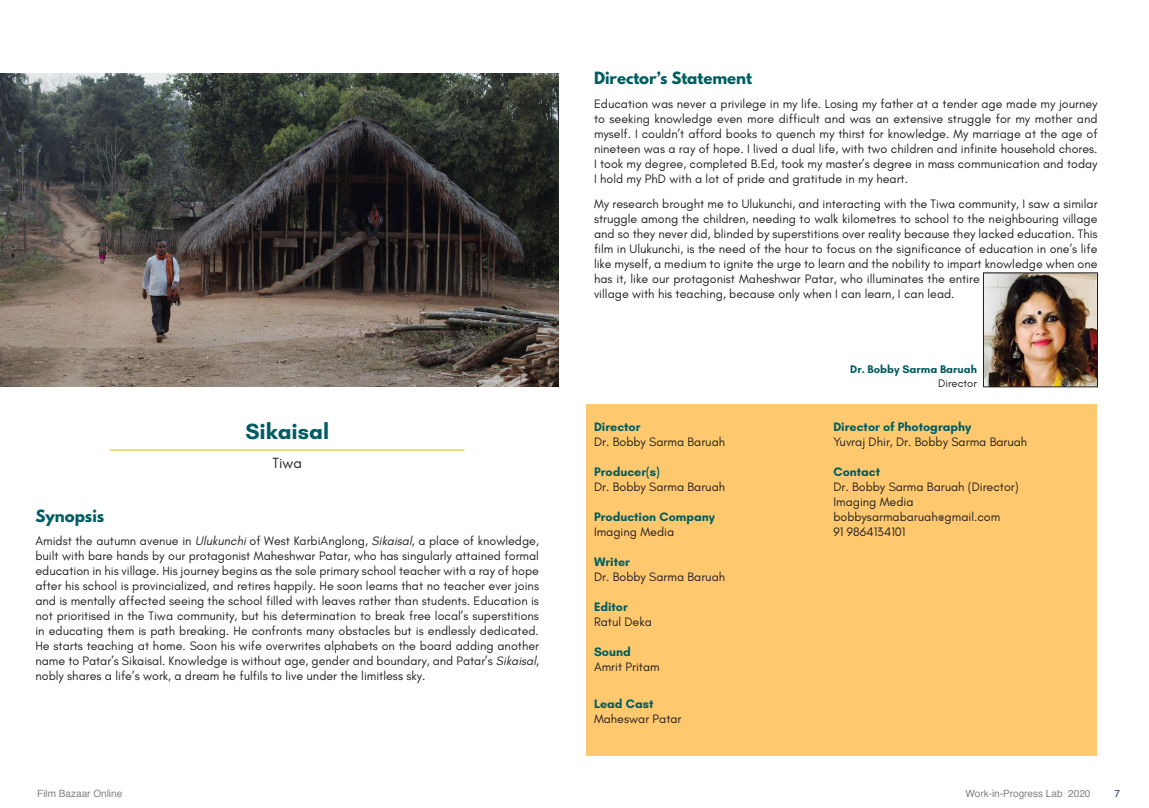
<style>
.page{position:relative;width:1149px;height:808px;background:#fff}
.page>*{position:absolute;margin:0;border:0;box-sizing:border-box;transform-origin:0 0}
.t1{font:700 22.5px "Glacial Indifference";color:#005d61}
.t2{font:700 15px "League Spartan";color:#005d61}
.t3{font:15px "Glacial Indifference";color:#231f20}
.t4{font:12.5px/15px "Glacial Indifference";color:#231f20;text-align:justify}
.t5{font:700 12.5px "Glacial Indifference";color:#005d61}
.t6{font:700 11.25px "Glacial Indifference";color:#005d61}
.t7{font:11.25px "Glacial Indifference";color:#231f20}
.t8{font:10px "Helvetica";color:#808285}
.t9{font:10px "Helvetica";color:#202a7e}
.s1{font-style:italic}
</style>
<div class="page">
<div style="left:586px;top:405px;width:510px;height:351px;background:#fec86f"></div>
<img style="left:985px;top:275px;width:110px;height:110px">
<div style="left:983px;top:273px;width:114px;height:114px;border:1px solid #231f20"></div>
<img style="left:0;top:73px;width:558px;height:314px">
<hr style="left:110px;top:450px;width:354px;height:1px;background:#faaf18">
<p class="t2" style="left:594px;top:66px;width:159px">Director’s Statement</p>
<p class="t4" style="left:594px;top:96px;width:505px">Education was never a privilege in my life. Losing my father at a tender age made my journey to seeking knowledge even more difficult and was an extensive struggle for my mother and myself. I couldn’t afford books to quench my thirst for knowledge. My marriage at the age of nineteen was a ray of hope. I lived a dual life, with two children and infinite household chores.<br>I took my degree, completed B.Ed, took my master’s degree in mass communication and today I hold my PhD with a lot of pride and gratitude in my heart.</p>
<p class="t4" style="left:594px;top:197px;width:505px;text-align:left">My research brought me to Ulukunchi, and interacting with the Tiwa community, I saw a similar struggle among the children, needing to walk kilometres to school to the neighbouring village and so they never did, blinded by superstitions over reality because they lacked education. This film in Ulukunchi, is the need of the hour to focus on the significance of education in one’s life like myself, a medium to ignite the urge to learn and the nobility to impart knowledge when one has it, like our protagonist Maheshwar Patar, who illuminates the entire<br>village with his teaching, because only when I can learn, I can lead.</p>
<h1 class="t1" style="left:245px;top:417px;width:85px">Sikaisal</h1>
<p class="t2" style="left:35px;top:504px;width:70px">Synopsis</p>
<p class="t3" style="left:272px;top:455px;width:31px">Tiwa</p>
<p class="t4" style="left:35px;top:534px;width:505px">Amidst the autumn avenue in <span class="s1">Ulukunchi</span> of West KarbiAnglong, <span class="s1">Sikaisal</span>, a place of knowledge, built with bare hands by our protagonist Maheshwar Patar, who has singularly attained formal education in his village. His journey begins as the sole primary school teacher with a ray of hope after his school is provincialized, and retires happily. He soon learns that no teacher ever joins and is mentally affected seeing the school filled with leaves rather than students. Education is not prioritised in the Tiwa community, but his determination to break free local’s superstitions in educating them is path breaking. He confronts many obstacles but is endlessly dedicated.<br>He starts teaching at home. Soon his wife overwrites alphabets on the board adding another name to Patar’s Sikaisal. Knowledge is without age, gender and boundary, and Patar’s <span class="s1">Sikaisal</span>, nobly shares a life’s work, a dream he fulfils to live under the limitless sky.</p>
<p class="t5" style="left:594px;top:419px;width:48px">Director</p>
<p class="t4" style="left:594px;top:435px;width:133px">Dr. Bobby Sarma Baruah</p>
<p class="t5" style="left:594px;top:464px;width:67px">Producer(s)</p>
<p class="t4" style="left:594px;top:480px;width:133px">Dr. Bobby Sarma Baruah</p>
<p class="t5" style="left:594px;top:509px;width:122px">Production Company</p>
<p class="t4" style="left:594px;top:525px;width:82px">Imaging Media</p>
<p class="t5" style="left:594px;top:554px;width:37px">Writer</p>
<p class="t4" style="left:594px;top:570px;width:133px">Dr. Bobby Sarma Baruah</p>
<p class="t5" style="left:594px;top:599px;width:35px">Editor</p>
<p class="t4" style="left:594px;top:615px;width:59px">Ratul Deka</p>
<p class="t5" style="left:594px;top:644px;width:38px">Sound</p>
<p class="t4" style="left:594px;top:660px;width:67px">Amrit Pritam</p>
<p class="t5" style="left:594px;top:695px;width:61px">Lead Cast</p>
<p class="t4" style="left:594px;top:711px;width:89px">Maheswar Patar</p>
<p class="t6" style="left:850px;top:363px;width:128px">Dr. Bobby Sarma Baruah</p>
<p class="t7" style="left:937px;top:377px;width:40px">Director</p>
<p class="t5" style="left:833px;top:419px;width:139px">Director of Photography</p>
<p class="t4" style="left:833px;top:435px;width:195px">Yuvraj Dhir, Dr. Bobby Sarma Baruah</p>
<p class="t5" style="left:833px;top:464px;width:48px">Contact</p>
<p class="t4" style="left:833px;top:480px;width:187px;text-align:left">Dr. Bobby Sarma Baruah (Director)<br>Imaging Media bobbysarmabaruah@gmail.com<br>91 9864134101</p>
<p class="t8" style="left:37px;top:785px;width:87px">Film Bazaar Online</p>
<p class="t8" style="left:965px;top:785px;width:126px">Work-in-Progress Lab 2020</p>
<p class="t9" style="left:1114px;top:785px;width:7px">7</p>
</div>
